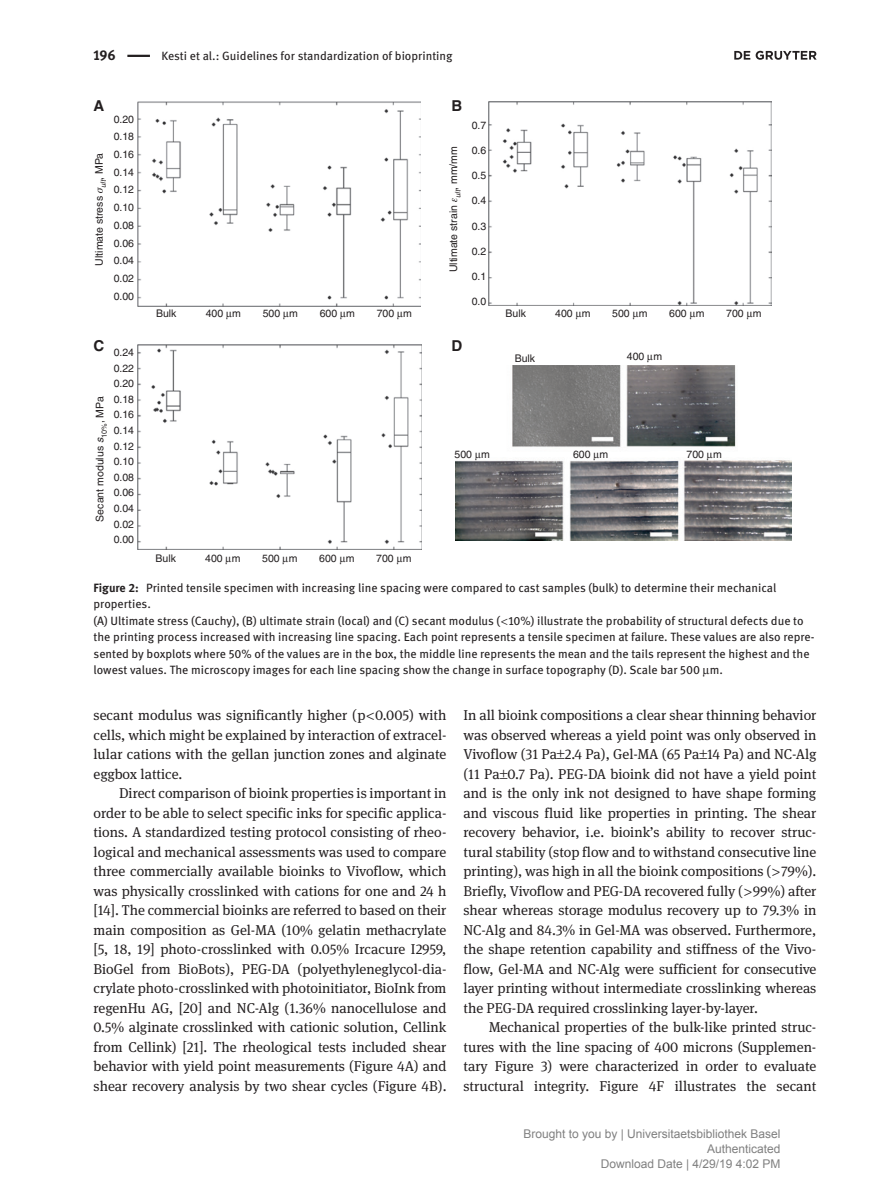
<style>
.page{position:relative;width:893px;height:1191px;background:#fff}
.page>*{position:absolute;margin:0;border:0;box-sizing:border-box;transform-origin:0 0}
.t1{font:700 15px "Helvetica";color:#231f20}
.t2{font:14.25px/19.5px "DG Meta Serif Science";color:#231f20;text-align:justify}
.t3{font:700 14.25px "DG Meta Science";color:#231f20}
.t4{font:12px/16.5px "DG Meta Science";color:#231f20}
.t5{font:12px/15px "Arial";color:#808080;text-align:right}
.t6{font:10.5px/15.6px "Helvetica";color:#231f20;text-align:justify}
.s1{font-style:italic}
.s2{font-weight:700}
</style>
<div class="page">
<hr style="left:127px;top:55px;width:23px;height:2px;background:#231f20">
<img style="left:137px;top:101px;width:284px;height:205px">
<img style="left:488px;top:102px;width:284px;height:204px">
<img style="left:138px;top:344px;width:284px;height:205px">
<img style="left:455px;top:366px;width:336px;height:174px">
<svg style="left:734px;top:51px;width:83px;height:9px"></svg>
<svg style="left:475px;top:452px;width:6px;height:8px"></svg>
<svg style="left:594px;top:452px;width:5px;height:8px"></svg>
<svg style="left:707px;top:452px;width:6px;height:8px"></svg>
<p class="t3" style="left:94px;top:44px;width:24px">196</p>
<p class="t4" style="left:161px;top:47px;width:293px">Kesti et al.: Guidelines for standardization of bioprinting</p>
<p class="t1" style="left:94px;top:96px;width:12px">A</p>
<p class="t1" style="left:452px;top:96px;width:12px">B</p>
<p class="t6" style="left:91px;top:266px;width:114px;rotate:-90deg">Ultimate stress <sub>ult</sub>, MPa</p>
<p class="t6" style="left:114px;top:111px;width:22px">0.20</p>
<p class="t6" style="left:114px;top:128px;width:22px;line-height:17.7px">0.18<br>0.16<br>0.14</p>
<p class="t6" style="left:114px;top:181px;width:22px;line-height:17.7px">0.12<br>0.10<br>0.08<br>0.06<br>0.04<br>0.02<br>0.00</p>
<p class="t6" style="left:446px;top:272px;width:128px;rotate:-90deg">Ultimate strain <sub>ult</sub>, mm/mm</p>
<p class="t6" style="left:472px;top:117px;width:16px">0.7</p>
<p class="t6" style="left:472px;top:142px;width:16px">0.6</p>
<p class="t6" style="left:472px;top:168px;width:16px">0.5</p>
<p class="t6" style="left:472px;top:193px;width:16px">0.4</p>
<p class="t6" style="left:472px;top:218px;width:16px">0.3</p>
<p class="t6" style="left:472px;top:243px;width:16px">0.2</p>
<p class="t6" style="left:472px;top:268px;width:16px">0.1</p>
<p class="t6" style="left:472px;top:294px;width:16px">0.0</p>
<p class="t6" style="left:156px;top:306px;width:22px">Bulk</p>
<p class="t6" style="left:206px;top:306px;width:37px">400 m</p>
<p class="t6" style="left:263px;top:306px;width:37px">500 m</p>
<p class="t6" style="left:320px;top:306px;width:37px">600 m</p>
<p class="t6" style="left:377px;top:306px;width:37px">700 m</p>
<p class="t6" style="left:506px;top:306px;width:22px">Bulk</p>
<p class="t6" style="left:515px;top:350px;width:22px">Bulk</p>
<p class="t6" style="left:555px;top:306px;width:37px">400 m</p>
<p class="t6" style="left:612px;top:306px;width:37px">500 m</p>
<p class="t6" style="left:669px;top:306px;width:37px">600 m</p>
<p class="t6" style="left:726px;top:306px;width:37px">700 m</p>
<p class="t1" style="left:94px;top:336px;width:12px">C</p>
<p class="t1" style="left:452px;top:336px;width:12px">D</p>
<p class="t6" style="left:114px;top:344px;width:22px">0.24<br>0.22<br>0.20<br>0.18<br>0.16<br>0.14<br>0.12<br>0.10<br>0.08<br>0.06<br>0.04<br>0.02<br>0.00</p>
<p class="t6" style="left:627px;top:348px;width:37px">400 m</p>
<p class="t6" style="left:92px;top:521px;width:127px;rotate:-90deg">Secant modulus <span class="s1">s</span><sub>10%</sub>, MPa</p>
<p class="t6" style="left:455px;top:446px;width:37px">500 m</p>
<p class="t6" style="left:573px;top:446px;width:37px">600 m</p>
<p class="t6" style="left:686px;top:446px;width:37px">700 m</p>
<p class="t6" style="left:156px;top:551px;width:22px">Bulk</p>
<p class="t6" style="left:205px;top:551px;width:37px">400 m</p>
<p class="t6" style="left:262px;top:551px;width:37px">500 m</p>
<p class="t6" style="left:319px;top:551px;width:37px">600 m</p>
<p class="t6" style="left:376px;top:551px;width:37px">700 m</p>
<p class="t4" style="left:94px;top:579px;width:722px"><span class="s2">Figure 2:</span> Printed tensile specimen with increasing line spacing were compared to cast samples (bulk) to determine their mechanical properties.<br>(A) Ultimate stress (Cauchy), (B) ultimate strain (local) and (C) secant modulus ( 10%) illustrate the probability of structural defects due to the printing process increased with increasing line spacing. Each point represents a tensile specimen at failure. These values are also repre&shy;sented by boxplots where 50% of the values are in the box, the middle line represents the mean and the tails represent the highest and the lowest values. The microscopy images for each line spacing show the change in surface topography (D). Scale bar 500 m.</p>
<p class="t2" style="left:94px;top:705px;width:354px">secant modulus was significantly higher (p 0.005) with cells, which might be explained by interaction of extracel&shy;lular cations with the gellan junction zones and alginate eggbox lattice.</p>
<p class="t2" style="left:94px;top:783px;width:354px;text-indent:26px">Direct comparison of bioink properties is important in order to be able to select specific inks for specific applica&shy;tions. A standardized testing protocol consisting of rheo&shy;logical and mechanical assessments was used to compare three commercially available bioinks to Vivoflow, which was physically crosslinked with cations for one and 24 h [14]. The commercial bioinks are referred to based on their main composition as Gel-MA (10% gelatin methacrylate [5, 18, 19] photo-crosslinked with 0.05% Ircacure I2959, BioGel from BioBots), PEG-DA (polyethyleneglycol-dia&shy;crylate photo-crosslinked with photoinitiator, BioInk from regenHu AG, [20] and NC-Alg (1.36% nanocellulose and 0.5% alginate crosslinked with cationic solution, Cellink from Cellink) [21]. The rheological tests included shear behavior with yield point measurements (Figure 4A) and shear recovery analysis by two shear cycles (Figure 4B).</p>
<p class="t2" style="left:463px;top:705px;width:354px">In all bioink compositions a clear shear thinning behavior was observed whereas a yield point was only observed in Vivoflow (31 Pa 2.4 Pa), Gel-MA (65 Pa 14 Pa) and NC-Alg (11 Pa 0.7 Pa). PEG-DA bioink did not have a yield point and is the only ink not designed to have shape forming and viscous fluid like properties in printing. The shear recovery behavior, i.e. bioink’s ability to recover struc&shy;tural stability (stop flow and to withstand consecutive line printing), was high in all the bioink compositions ( 79%).<br>Briefly, Vivoflow and PEG-DA recovered fully ( 99%) after shear whereas storage modulus recovery up to 79.3% in NC-Alg and 84.3% in Gel-MA was observed. Furthermore, the shape retention capability and stiffness of the Vivo&shy;flow, Gel-MA and NC-Alg were sufficient for consecutive layer printing without intermediate crosslinking whereas the PEG-DA required crosslinking layer-by-layer.</p>
<p class="t2" style="left:463px;top:1017px;width:354px;text-indent:26px">Mechanical properties of the bulk-like printed struc&shy;tures with the line spacing of 400 microns (Supplemen&shy;tary Figure 3) were characterized in order to evaluate structural integrity. Figure 4F illustrates the secant</p>
<p class="t5" style="left:523px;top:1127px;width:259px">Brought to you by | Universitaetsbibliothek Basel<br>Authenticated<br>Download Date | 4/29/19 4:02 PM</p>
</div>
